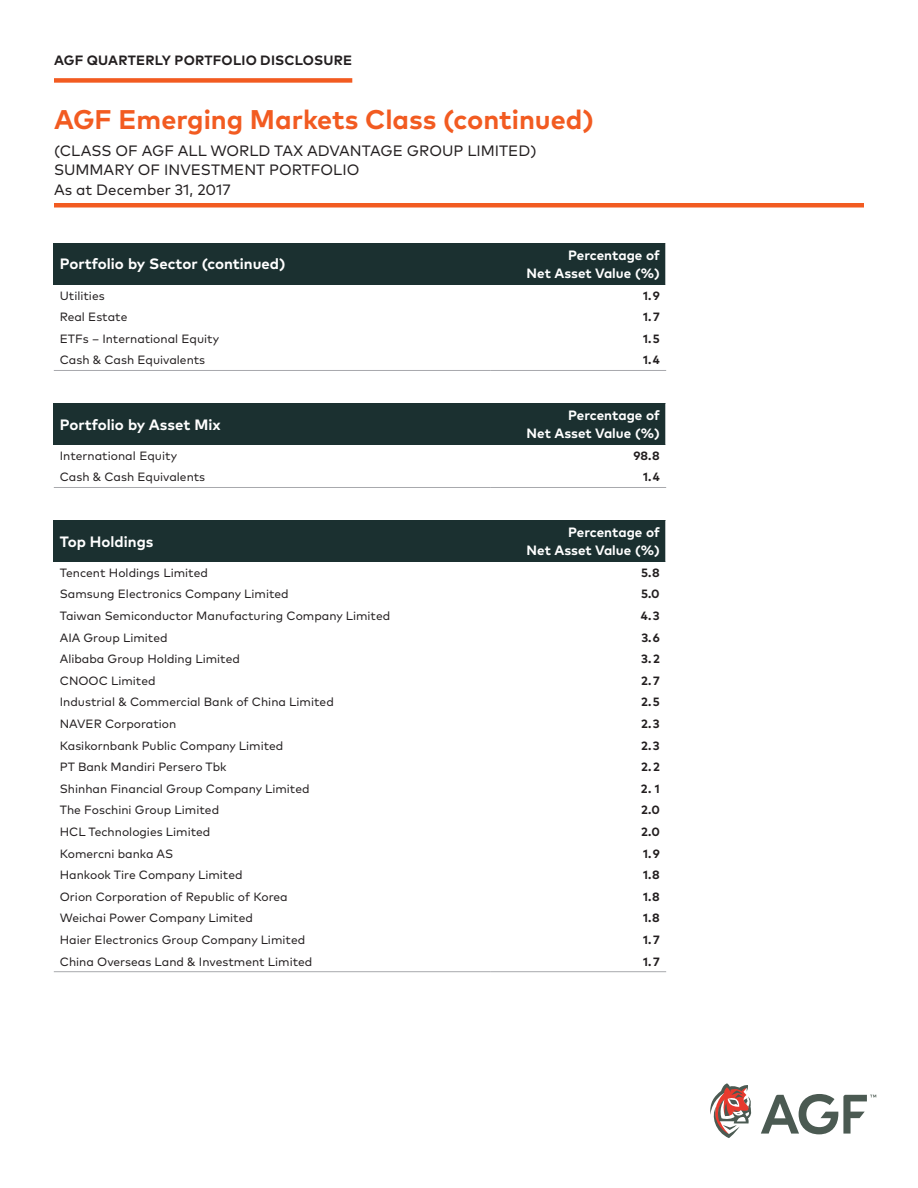
<style>
.page{position:relative;width:918px;height:1188px;background:#fff}
.page>*{position:absolute;margin:0;border:0;box-sizing:border-box;transform-origin:0 0}
.t1{font:700 27px "Mark OT";color:#f25b21}
.t2{font:15px/19.5px "Mark OT";color:#231f20}
.Body{font:700 15px "Mark OT";color:#fff}
.Body-2{font:700 13.5px/18px "Mark OT";letter-spacing:-.005em;color:#fff;text-align:right}
.t3{font:700 13.5px "Mark OT";letter-spacing:.015em;color:#231f20}
.Body-3{font:12px "Mark OT";color:#231f20}
.Body-4{font:700 12px "Mark OT";color:#231f20}
</style>
<div class="page">
<svg style="left:710px;top:1083px;width:42px;height:55px"></svg>
<svg style="left:761px;top:1094px;width:115px;height:40px"></svg>
<div style="left:54px;top:78px;width:298px;height:5px;background:#f25b21"></div>
<div style="left:54px;top:203px;width:810px;height:5px;background:#f25b21"></div>
<div style="left:54px;top:403px;width:436px;height:41px;background:#1b3030"></div>
<div style="left:490px;top:403px;width:176px;height:41px;background:#1b3030"></div>
<hr style="left:665px;top:403px;width:1px;height:41px;background:#fff">
<hr style="left:54px;top:487px;width:436px;height:1px;background:#a8a9ad">
<hr style="left:490px;top:487px;width:176px;height:1px;background:#a8a9ad">
<div style="left:54px;top:520px;width:436px;height:41px;background:#1b3030"></div>
<div style="left:490px;top:520px;width:176px;height:41px;background:#1b3030"></div>
<hr style="left:665px;top:520px;width:1px;height:41px;background:#fff">
<hr style="left:54px;top:971px;width:436px;height:1px;background:#a8a9ad">
<hr style="left:490px;top:971px;width:176px;height:1px;background:#a8a9ad">
<div style="left:54px;top:243px;width:436px;height:41px;background:#1b3030"></div>
<div style="left:490px;top:243px;width:176px;height:41px;background:#1b3030"></div>
<hr style="left:665px;top:243px;width:1px;height:41px;background:#fff">
<hr style="left:54px;top:370px;width:436px;height:1px;background:#a8a9ad">
<hr style="left:490px;top:370px;width:176px;height:1px;background:#a8a9ad">
<p class="t3" style="left:54px;top:51px;width:300px">AGF QUARTERLY PORTFOLIO DISCLOSURE</p>
<h1 class="t1" style="left:54px;top:102px;width:541px">AGF Emerging Markets Class (continued)</h1>
<p class="t2" style="left:54px;top:140px;width:484px">(CLASS OF AGF ALL WORLD TAX ADVANTAGE GROUP LIMITED)<br>SUMMARY OF INVESTMENT PORTFOLIO<br>As at December 31, 2017</p>
<p class="Body" style="left:60px;top:254px;width:227px">Portfolio by Sector (continued)</p>
<p class="Body-2" style="left:527px;top:246px;width:135px">Percentage of<br>Net Asset Value (%)</p>
<p class="Body-3" style="left:60px;top:288px;width:46px">Utilities</p>
<p class="Body-4" style="left:643px;top:288px;width:18px">1.9</p>
<p class="Body-3" style="left:60px;top:309px;width:69px">Real Estate</p>
<p class="Body-4" style="left:643px;top:309px;width:18px">1.7</p>
<p class="Body-3" style="left:60px;top:331px;width:161px">ETFs – International Equity</p>
<p class="Body-4" style="left:643px;top:331px;width:18px">1.5</p>
<p class="Body-3" style="left:60px;top:353px;width:147px">Cash &amp; Cash Equivalents</p>
<p class="Body-4" style="left:643px;top:352px;width:18px">1.4</p>
<p class="Body" style="left:60px;top:415px;width:162px">Portfolio by Asset Mix</p>
<p class="Body-2" style="left:527px;top:406px;width:135px">Percentage of<br>Net Asset Value (%)</p>
<p class="Body-3" style="left:60px;top:448px;width:119px">International Equity</p>
<p class="Body-4" style="left:633px;top:448px;width:28px">98.8</p>
<p class="Body-3" style="left:60px;top:470px;width:147px">Cash &amp; Cash Equivalents</p>
<p class="Body-4" style="left:643px;top:469px;width:18px">1.4</p>
<p class="Body" style="left:60px;top:532px;width:95px">Top Holdings</p>
<p class="Body-2" style="left:527px;top:523px;width:135px">Percentage of<br>Net Asset Value (%)</p>
<p class="Body-3" style="left:60px;top:565px;width:150px">Tencent Holdings Limited</p>
<p class="Body-4" style="left:641px;top:565px;width:20px">5.8</p>
<p class="Body-3" style="left:60px;top:587px;width:230px">Samsung Electronics Company Limited</p>
<p class="Body-4" style="left:641px;top:586px;width:20px">5.0</p>
<p class="Body-3" style="left:60px;top:608px;width:332px">Taiwan Semiconductor Manufacturing Company Limited</p>
<p class="Body-4" style="left:641px;top:608px;width:20px">4.3</p>
<p class="Body-3" style="left:60px;top:630px;width:109px">AIA Group Limited</p>
<p class="Body-4" style="left:641px;top:630px;width:20px">3.6</p>
<p class="Body-3" style="left:60px;top:652px;width:182px">Alibaba Group Holding Limited</p>
<p class="Body-4" style="left:641px;top:651px;width:20px">3.2</p>
<p class="Body-3" style="left:60px;top:673px;width:97px">CNOOC Limited</p>
<p class="Body-4" style="left:641px;top:673px;width:20px">2.7</p>
<p class="Body-3" style="left:60px;top:695px;width:276px">Industrial &amp; Commercial Bank of China Limited</p>
<p class="Body-4" style="left:641px;top:694px;width:20px">2.5</p>
<p class="Body-3" style="left:60px;top:716px;width:118px">NAVER Corporation</p>
<p class="Body-4" style="left:641px;top:716px;width:20px">2.3</p>
<p class="Body-3" style="left:60px;top:738px;width:225px">Kasikornbank Public Company Limited</p>
<p class="Body-4" style="left:641px;top:738px;width:20px">2.3</p>
<p class="Body-3" style="left:60px;top:760px;width:168px">PT Bank Mandiri Persero Tbk</p>
<p class="Body-4" style="left:641px;top:759px;width:20px">2.2</p>
<p class="Body-3" style="left:60px;top:781px;width:251px">Shinhan Financial Group Company Limited</p>
<p class="Body-4" style="left:641px;top:781px;width:20px">2. 1</p>
<p class="Body-3" style="left:60px;top:803px;width:161px">The Foschini Group Limited</p>
<p class="Body-4" style="left:641px;top:802px;width:20px">2.0</p>
<p class="Body-3" style="left:60px;top:824px;width:152px">HCL Technologies Limited</p>
<p class="Body-4" style="left:641px;top:824px;width:20px">2.0</p>
<p class="Body-3" style="left:60px;top:846px;width:115px">Komercni banka AS</p>
<p class="Body-4" style="left:643px;top:846px;width:18px">1.9</p>
<p class="Body-3" style="left:60px;top:868px;width:184px">Hankook Tire Company Limited</p>
<p class="Body-4" style="left:643px;top:867px;width:18px">1.8</p>
<p class="Body-3" style="left:60px;top:889px;width:229px">Orion Corporation of Republic of Korea</p>
<p class="Body-4" style="left:643px;top:889px;width:18px">1.8</p>
<p class="Body-3" style="left:60px;top:911px;width:195px">Weichai Power Company Limited</p>
<p class="Body-4" style="left:643px;top:910px;width:18px">1.8</p>
<p class="Body-3" style="left:60px;top:932px;width:247px">Haier Electronics Group Company Limited</p>
<p class="Body-4" style="left:643px;top:932px;width:18px">1.7</p>
<p class="Body-3" style="left:60px;top:954px;width:254px">China Overseas Land &amp; Investment Limited</p>
<p class="Body-4" style="left:643px;top:954px;width:18px">1.7</p>
</div>
